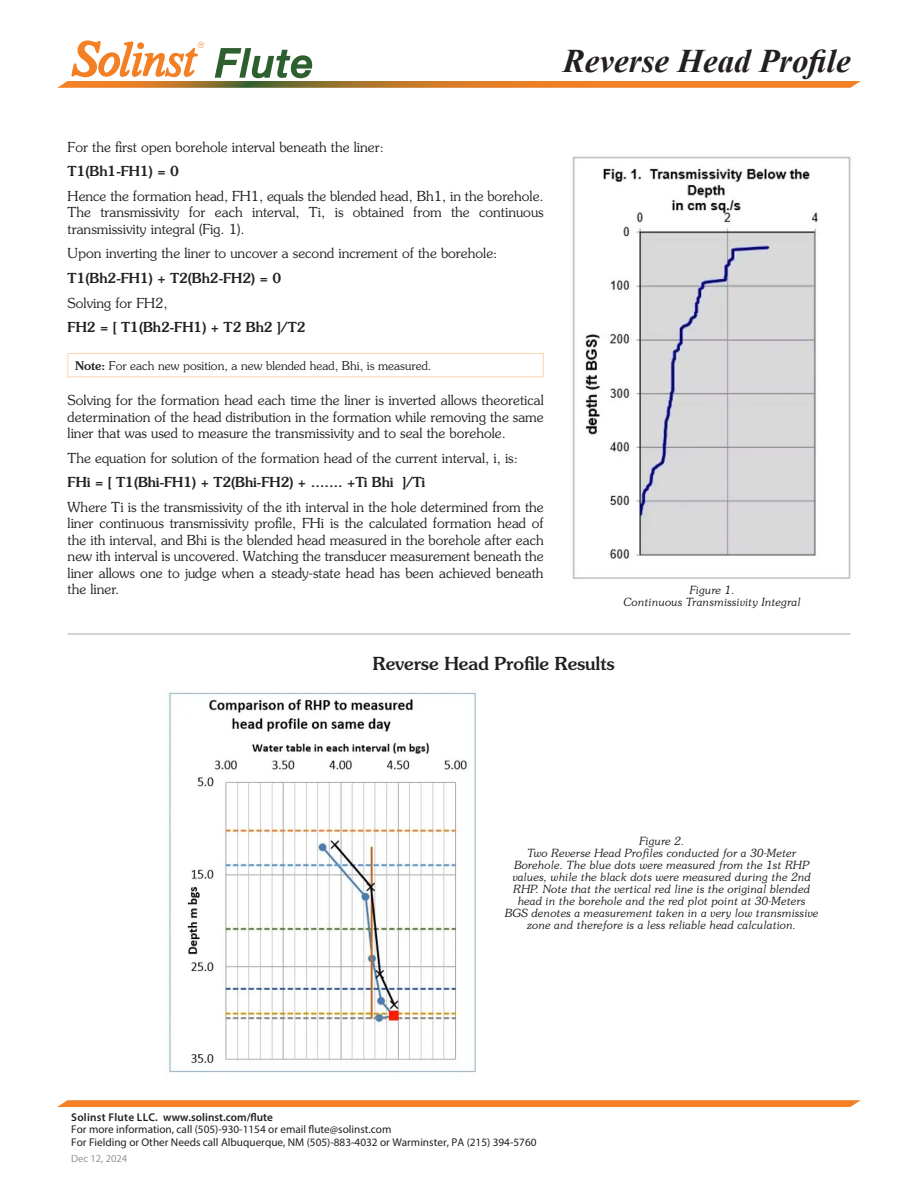
<style>
.page{position:relative;width:918px;height:1188px;background:#fff}
.page>*{position:absolute;margin:0;border:0;box-sizing:border-box;transform-origin:0 0}
.t1{font:italic 700 33px "Times New Roman";color:#231f20}
.Body_Subtitles{font:500 18px "Souvenir Std";color:#231f20}
.Body_Text{font:300 13.8px/16.5px "Souvenir Std";color:#231f20;text-align:justify}
.Body_Text-2{font:500 13.8px "Souvenir Std";color:#231f20}
.Notes{font:300 12px "Souvenir Std";color:#231f20}
.Captions{font:italic 300 11.25px/12px "Souvenir Std";color:#231f20;text-align:center}
.t2{font:11.25px/12.8px "Myriad Pro";color:#231f20}
.t3{font:600 11.25px "Myriad Pro";letter-spacing:.01em;color:#231f20}
.t4{font:10.5px "Myriad Pro";color:#939598}
.s1{font-weight:500}
</style>
<div class="page">
<svg style="left:57px;top:1100px;width:804px;height:7px;background:#f4852e"></svg>
<svg style="left:57px;top:40px;width:804px;height:48px"></svg>
<img style="left:572px;top:156px;width:279px;height:424px">
<div style="left:68px;top:353px;width:476px;height:24px;border:1px solid #fdd4b2"></div>
<img style="left:168px;top:691px;width:309px;height:382px">
<hr style="left:68px;top:634px;width:782px;height:1px;background:#a8a9ad">
<h1 class="t1" style="left:563px;top:38px;width:289px">Reverse Head Profile</h1>
<p class="Body_Text" style="left:68px;top:139px;width:318px">For the first open borehole interval beneath the liner:</p>
<p class="Body_Text-2" style="left:68px;top:163px;width:113px">T1(Bh1-FH1) = 0</p>
<p class="Body_Text" style="left:68px;top:188px;width:478px">Hence the formation head, FH1, equals the blended head, Bh1, in the borehole.<br>The transmissivity for each interval, Ti, is obtained from the continuous transmissivity integral (Fig. 1).</p>
<p class="Body_Text" style="left:68px;top:245px;width:431px">Upon inverting the liner to uncover a second increment of the borehole:</p>
<p class="Body_Text-2" style="left:68px;top:270px;width:215px">T1(Bh2-FH1) + T2(Bh2-FH2) = 0</p>
<p class="Body_Text" style="left:68px;top:295px;width:101px">Solving for FH2,</p>
<p class="Body_Text-2" style="left:68px;top:319px;width:240px">FH2 = [ T1(Bh2-FH1) + T2 Bh2 ]/T2</p>
<p class="Notes" style="left:75px;top:358px;width:358px"><span class="s1">Note:</span> For each new position, a new blended head, Bhi, is measured.</p>
<p class="Body_Text" style="left:68px;top:392px;width:478px">Solving for the formation head each time the liner is inverted allows theoretical determination of the head distribution in the formation while removing the same liner that was used to measure the transmissivity and to seal the borehole.</p>
<p class="Body_Text" style="left:68px;top:449px;width:452px">The equation for solution of the formation head of the current interval, i, is:</p>
<p class="Body_Text-2" style="left:68px;top:474px;width:359px">FHi = [ T1(Bhi-FH1) + T2(Bhi-FH2) + ……. +Ti Bhi ]/Ti</p>
<p class="Body_Text" style="left:68px;top:499px;width:478px">Where Ti is the transmissivity of the ith interval in the hole determined from the liner continuous transmissivity profile, FHi is the calculated formation head of the ith interval, and Bhi is the blended head measured in the borehole after each new ith interval is uncovered. Watching the transducer measurement beneath the liner allows one to judge when a steady-state head has been achieved beneath the liner.</p>
<p class="Captions" style="left:623px;top:584px;width:179px">Figure 1.<br>Continuous Transmissivity Integral</p>
<p class="Body_Subtitles" style="left:373px;top:652px;width:243px">Reverse Head Profile Results</p>
<p class="Captions" style="left:639px;top:835px;width:47px">Figure 2.</p>
<p class="Captions" style="left:505px;top:847px;width:315px">Two Reverse Head Profiles conducted for a 30-Meter Borehole. The blue dots were measured from the 1st RHP values, while the black dots were measured during the 2nd RHP. Note that the vertical red line is the original blended head in the borehole and the red plot point at 30-Meters BGS denotes a measurement taken in a very low transmissive zone and therefore is a less reliable head calculation.</p>
<p class="t3" style="left:71px;top:1110px;width:203px">Solinst Flute LLC. www.solinst.com/flute</p>
<p class="t2" style="left:71px;top:1123px;width:467px">For more information, call (505)-930-1154 or email flute@solinst.com<br>For Fielding or Other Needs call Albuquerque, NM (505)-883-4032 or Warminster, PA (215) 394-5760</p>
<p class="t4" style="left:71px;top:1152px;width:57px">Dec 12, 2024</p>
</div>
